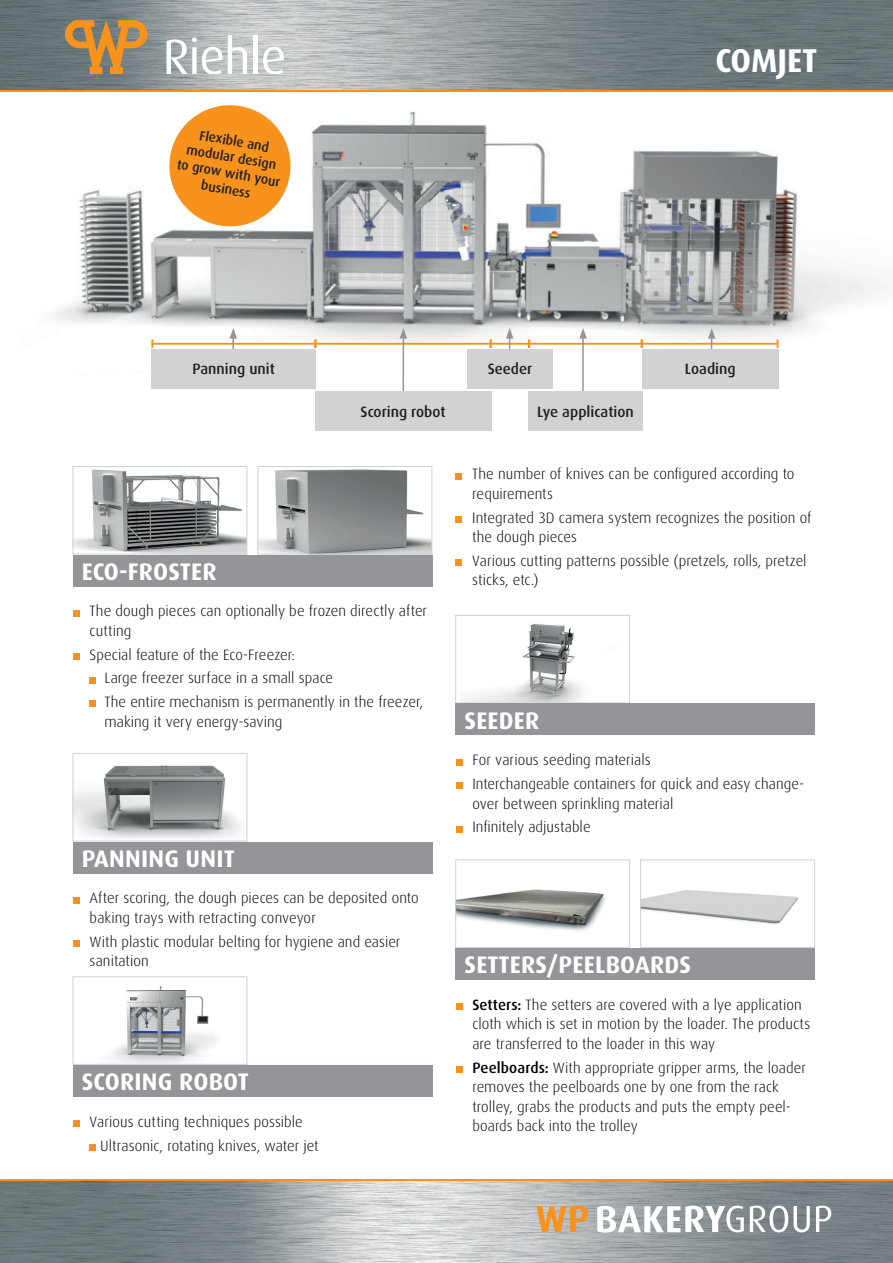
<style>
.page{position:relative;width:893px;height:1263px;background:#fff}
.page>*{position:absolute;margin:0;border:0;box-sizing:border-box;transform-origin:0 0}
.t1{font:700 33px "Dax Pro";letter-spacing:-.005em;color:#fff}
.t2{font:700 24px "Dax Pro";letter-spacing:.01em;color:#fff}
.t3{font:300 15px/19.5px "Dax Pro";letter-spacing:.005em;color:#000001}
.t4{font:500 15px "Dax Pro";color:#231f20}
.t5{font:500 13.5px/16.2px "Dax Pro";color:#231f20;text-align:center}
.s1{font-weight:500}
</style>
<div class="page">
<img style="left:0;top:0;width:893px;height:90px">
<svg style="left:65px;top:20px;width:82px;height:54px;background:#ad8654"></svg>
<svg style="left:167px;top:35px;width:80px;height:39px"></svg>
<div style="left:253px;top:35px;width:5px;height:39px;background:#fff"></div>
<svg style="left:263px;top:47px;width:21px;height:27px"></svg>
<hr style="left:0;top:90px;width:893px;height:1px;background:#f7931d">
<img style="left:0;top:1181px;width:893px;height:82px">
<svg style="left:536px;top:1205px;width:52px;height:27px"></svg>
<svg style="left:597px;top:1205px;width:147px;height:27px"></svg>
<svg style="left:750px;top:1205px;width:38px;height:27px"></svg>
<svg style="left:794px;top:1206px;width:16px;height:26px"></svg>
<svg style="left:816px;top:1205px;width:15px;height:27px"></svg>
<hr style="left:0;top:1180px;width:893px;height:1px;background:#f7931d">
<img style="left:54px;top:111px;width:839px;height:264px">
<hr style="left:642px;top:343px;width:136px;height:2px;background:#f7931d">
<hr style="left:529px;top:343px;width:112px;height:2px;background:#f7931d">
<svg style="left:641px;top:339px;width:2px;height:9px"></svg>
<hr style="left:491px;top:343px;width:38px;height:2px;background:#f7931d">
<svg style="left:528px;top:339px;width:2px;height:9px"></svg>
<hr style="left:316px;top:343px;width:175px;height:2px;background:#f7931d">
<svg style="left:490px;top:339px;width:2px;height:9px"></svg>
<hr style="left:152px;top:343px;width:163px;height:2px;background:#f7931d">
<svg style="left:151px;top:339px;width:2px;height:9px"></svg>
<svg style="left:314px;top:339px;width:3px;height:9px"></svg>
<svg style="left:229px;top:328px;width:8px;height:21px"></svg>
<hr style="left:402px;top:336px;width:2px;height:60px;background:#939598">
<svg style="left:400px;top:328px;width:7px;height:11px"></svg>
<hr style="left:582px;top:336px;width:2px;height:60px;background:#939598">
<svg style="left:579px;top:328px;width:8px;height:11px"></svg>
<svg style="left:506px;top:328px;width:7px;height:21px"></svg>
<svg style="left:708px;top:328px;width:7px;height:21px"></svg>
<img style="left:75px;top:469px;width:170px;height:83px">
<div style="left:73px;top:466px;width:174px;height:88px;border:1px solid #d1d2d4"></div>
<img style="left:260px;top:469px;width:170px;height:83px">
<div style="left:258px;top:466px;width:174px;height:88px;border:1px solid #d1d2d4"></div>
<img style="left:75px;top:765px;width:167px;height:74px">
<div style="left:73px;top:753px;width:174px;height:88px;border:1px solid #d1d2d4"></div>
<img style="left:112px;top:986px;width:105px;height:77px">
<div style="left:73px;top:976px;width:174px;height:89px;border:1px solid #d1d2d4"></div>
<img style="left:461px;top:624px;width:122px;height:77px">
<div style="left:455px;top:615px;width:175px;height:88px;border:1px solid #d1d2d4"></div>
<img style="left:457px;top:889px;width:149px;height:42px">
<div style="left:455px;top:859px;width:175px;height:89px;border:1px solid #d1d2d4"></div>
<img style="left:642px;top:890px;width:156px;height:34px">
<div style="left:640px;top:859px;width:175px;height:89px;border:1px solid #d1d2d4"></div>
<div style="left:642px;top:349px;width:136px;height:39px;background:#d1d2d4"></div>
<div style="left:528px;top:392px;width:114px;height:39px;background:#d1d2d4"></div>
<div style="left:315px;top:392px;width:176px;height:39px;background:#d1d2d4"></div>
<div style="left:151px;top:349px;width:165px;height:39px;background:#d1d2d4"></div>
<div style="left:468px;top:349px;width:85px;height:39px;background:#d1d2d4"></div>
<svg style="left:164px;top:105px;width:131px;height:126px"></svg>
<div style="left:73px;top:610px;width:7px;height:6px;background:#f7931d"></div>
<div style="left:73px;top:653px;width:7px;height:7px;background:#f7931d"></div>
<svg style="left:90px;top:677px;width:6px;height:6px"></svg>
<svg style="left:90px;top:701px;width:6px;height:6px"></svg>
<div style="left:73px;top:555px;width:359px;height:31px;background:#939598"></div>
<div style="left:73px;top:897px;width:7px;height:6px;background:#f7931d"></div>
<div style="left:73px;top:940px;width:7px;height:7px;background:#f7931d"></div>
<div style="left:73px;top:842px;width:359px;height:31px;background:#939598"></div>
<div style="left:73px;top:1120px;width:7px;height:7px;background:#f7931d"></div>
<svg style="left:90px;top:1144px;width:6px;height:6px"></svg>
<div style="left:73px;top:1065px;width:359px;height:31px;background:#939598"></div>
<svg style="left:456px;top:473px;width:6px;height:6px"></svg>
<svg style="left:456px;top:516px;width:6px;height:6px"></svg>
<div style="left:456px;top:559px;width:6px;height:7px;background:#f7931d"></div>
<svg style="left:456px;top:759px;width:6px;height:6px"></svg>
<div style="left:456px;top:782px;width:6px;height:7px;background:#f7931d"></div>
<svg style="left:456px;top:826px;width:6px;height:6px"></svg>
<div style="left:456px;top:704px;width:359px;height:31px;background:#939598"></div>
<div style="left:456px;top:1003px;width:6px;height:7px;background:#f7931d"></div>
<svg style="left:456px;top:1066px;width:6px;height:6px"></svg>
<div style="left:456px;top:948px;width:359px;height:32px;background:#939598"></div>
<p class="t5" style="left:184px;top:124px;width:106px;rotate:10deg">Flexible and modular design to grow with your business</p>
<h1 class="t1" style="left:715px;top:39px;width:104px">COMJET</h1>
<p class="t4" style="left:193px;top:360px;width:84px">Panning unit</p>
<p class="t4" style="left:488px;top:360px;width:46px">Seeder</p>
<p class="t4" style="left:361px;top:402px;width:86px">Scoring robot</p>
<p class="t4" style="left:537px;top:402px;width:98px">Lye application</p>
<p class="t4" style="left:685px;top:360px;width:52px">Loading</p>
<h2 class="t2" style="left:82px;top:556px;width:136px">ECO-FROSTER</h2>
<p class="t3" style="left:90px;top:601px;width:339px">The dough pieces can optionally be frozen directly after cutting</p>
<p class="t3" style="left:105px;top:642px;width:320px;line-height:23.7px;text-indent:-15px">Special feature of the Eco-Freezer:<br>Large freezer surface in a small space<br>The entire mechanism is permanently in the freezer,</p>
<p class="t3" style="left:105px;top:711px;width:179px">making it very energy-saving</p>
<h2 class="t2" style="left:82px;top:843px;width:155px">PANNING UNIT</h2>
<p class="t3" style="left:90px;top:888px;width:331px">After scoring, the dough pieces can be deposited onto baking trays with retracting conveyor</p>
<p class="t3" style="left:90px;top:931px;width:312px">With plastic modular belting for hygiene and easier sanitation</p>
<h2 class="t2" style="left:82px;top:1066px;width:169px">SCORING ROBOT</h2>
<p class="t3" style="left:100px;top:1109px;width:220px;line-height:23.7px;text-indent:-11px">Various cutting techniques possible<br>Ultrasonic, rotating knives, water jet</p>
<p class="t3" style="left:472px;top:464px;width:324px">The number of knives can be configured according to requirements</p>
<p class="t3" style="left:472px;top:507px;width:341px">Integrated 3D camera system recognizes the position of the dough pieces</p>
<p class="t3" style="left:472px;top:550px;width:336px">Various cutting patterns possible (pretzels, rolls, pretzel sticks, etc.)</p>
<h2 class="t2" style="left:464px;top:705px;width:76px">SEEDER</h2>
<p class="t3" style="left:472px;top:748px;width:333px;line-height:23.7px">For various seeding materials<br>Interchangeable containers for quick and easy change-</p>
<p class="t3" style="left:472px;top:791px;width:203px;line-height:23.7px">over between sprinkling material<br>Infinitely adjustable</p>
<h2 class="t2" style="left:464px;top:949px;width:228px">SETTERS/PEELBOARDS</h2>
<p class="t3" style="left:472px;top:994px;width:339px"><span class="s1">Setters:</span> The setters are covered with a lye application cloth which is set in motion by the loader. The products are transferred to the loader in this way</p>
<p class="t3" style="left:472px;top:1057px;width:335px"><span class="s1">Peelboards:</span> With appropriate gripper arms, the loader removes the peelboards one by one from the rack trolley, grabs the products and puts the empty peel&shy;boards back into the trolley</p>
</div>
